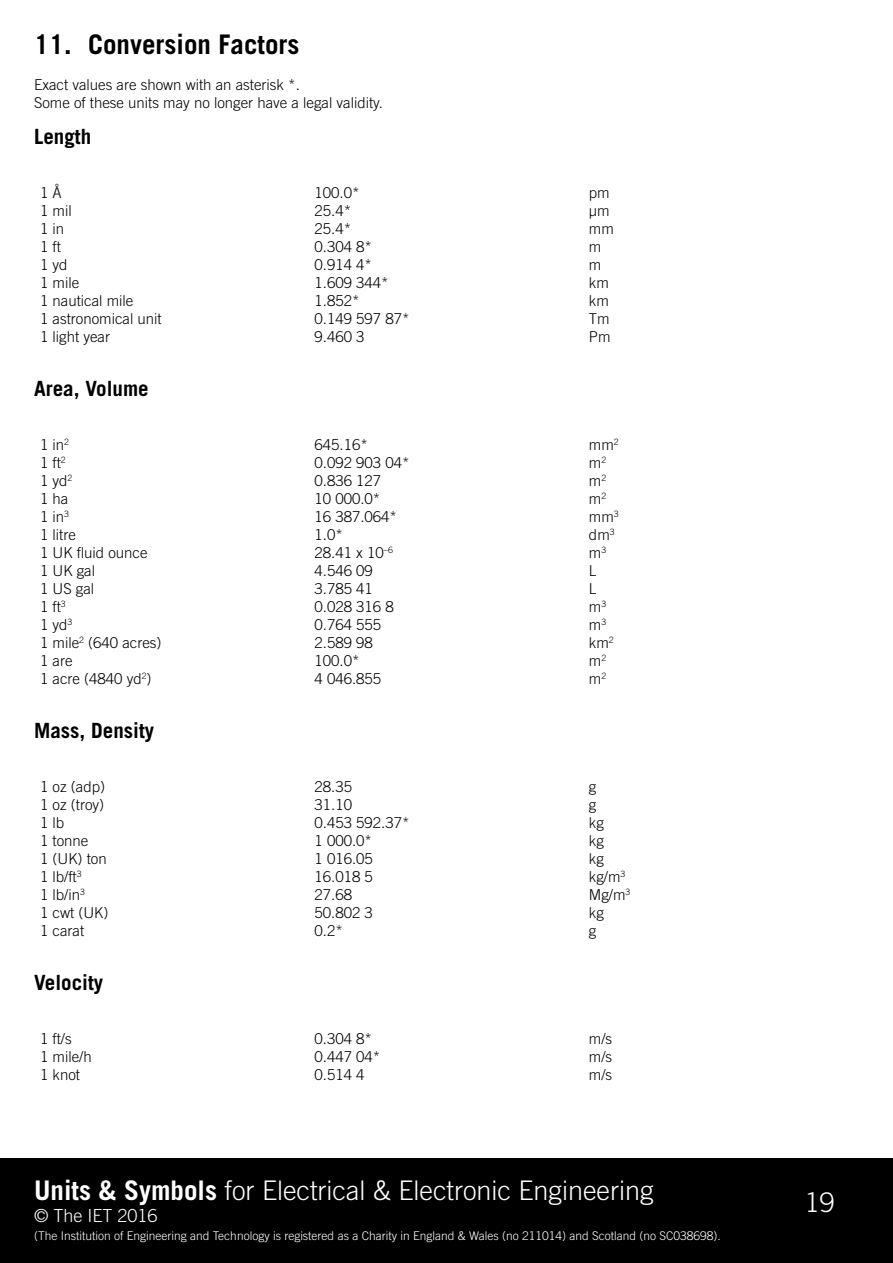
<style>
.page{position:relative;width:893px;height:1263px;background:#fff}
.page>*{position:absolute;margin:0;border:0;box-sizing:border-box;transform-origin:0 0}
.t1{font:300 27px "Trade Gothic LT Std";color:#fff}
.t2{font:700 27px "Trade Gothic LT Std";color:#000}
.t3{font:700 21px "Trade Gothic LT Std";color:#000}
.t4{font:300 18px "Trade Gothic LT Std";color:#fff}
.t5{font:300 15px/18px "Trade Gothic LT Std";color:#000}
.t6{font:300 12px "Trade Gothic LT Std";color:#fff}
.s1{font-weight:700}
</style>
<div class="page">
<div style="left:0;top:1158px;width:893px;height:105px;background:#000"></div>
<h1 class="t2" style="left:34px;top:28px;width:267px">11. Conversion Factors</h1>
<p class="t5" style="left:34px;top:75px;width:350px">Exact values are shown with an asterisk *.<br>Some of these units may no longer have a legal validity.</p>
<h2 class="t3" style="left:34px;top:124px;width:59px">Length</h2>
<p class="t5" style="left:40px;top:183px;width:123px">1 Å<br>1 mil<br>1 in<br>1 ft<br>1 yd<br>1 mile<br>1 nautical mile<br>1 astronomical unit<br>1 light year</p>
<p class="t5" style="left:314px;top:183px;width:97px">100.0*<br>25.4*<br>25.4*<br>0.304 8*<br>0.914 4*<br>1.609 344*<br>1.852*<br>0.149 597 87*<br>9.460 3</p>
<p class="t5" style="left:589px;top:183px;width:26px">pm μm mm m m km km<br>Tm<br>Pm</p>
<h2 class="t3" style="left:34px;top:376px;width:116px">Area, Volume</h2>
<p class="t5" style="left:40px;top:435px;width:123px">1 in<sup>2<br></sup>1 ft<sup>2<br></sup>1 yd<sup>2<br></sup>1 ha<br>1 in<sup>3<br></sup>1 litre<br>1 UK fluid ounce<br>1 UK gal<br>1 US gal<br>1 ft<sup>3<br></sup>1 yd<sup>3<br></sup>1 mile<sup>2</sup> (640 acres)<br>1 are<br>1 acre (4840 yd<sup>2</sup>)</p>
<p class="t5" style="left:314px;top:435px;width:97px">645.16*<br>0.092 903 04*<br>0.836 127<br>10 000.0*<br>16 387.064*<br>1.0*<br>28.41 x 10<sup>–6<br></sup>4.546 09<br>3.785 41<br>0.028 316 8<br>0.764 555<br>2.589 98<br>100.0*<br>4 046.855</p>
<p class="t5" style="left:589px;top:435px;width:31px">mm<sup>2 </sup>m<sup>2 </sup>m<sup>2 </sup>m<sup>2 </sup>mm<sup>3 </sup>dm<sup>3 </sup>m<sup>3<br></sup>L<br>L<br>m<sup>3 </sup>m<sup>3 </sup>km<sup>2 </sup>m<sup>2 </sup>m<sup>2</sup></p>
<h2 class="t3" style="left:34px;top:718px;width:122px">Mass, Density</h2>
<p class="t5" style="left:40px;top:777px;width:70px">1 oz (adp)<br>1 oz (troy)<br>1 lb<br>1 tonne<br>1 (UK) ton<br>1 lb/ft<sup>3<br></sup>1 lb/in<sup>3<br></sup>1 cwt (UK)<br>1 carat</p>
<p class="t5" style="left:314px;top:777px;width:97px">28.35<br>31.10<br>0.453 592.37*<br>1 000.0*<br>1 016.05<br>16.018 5<br>27.68<br>50.802 3<br>0.2*</p>
<p class="t5" style="left:589px;top:777px;width:43px">g<br>g<br>kg<br>kg<br>kg kg/m<sup>3<br></sup>Mg/m<sup>3 </sup>kg<br>g</p>
<h2 class="t3" style="left:34px;top:970px;width:71px">Velocity</h2>
<p class="t5" style="left:40px;top:1029px;width:53px">1 ft/s<br>1 mile/h<br>1 knot</p>
<p class="t5" style="left:314px;top:1029px;width:67px">0.304 8*<br>0.447 04*<br>0.514 4</p>
<p class="t5" style="left:589px;top:1029px;width:25px;text-align:justify">m/s m/s m/s</p>
<h1 class="t1" style="left:34px;top:1175px;width:621px"><span class="s1">Units &amp; Symbols</span> for Electrical &amp; Electronic Engineering</h1>
<p class="t4" style="left:34px;top:1205px;width:125px">© The IET 2016</p>
<p class="t6" style="left:34px;top:1228px;width:688px">(The Institution of Engineering and Technology is registered as a Charity in England &amp; Wales (no 211014) and Scotland (no SC038698).</p>
<h1 class="t1" style="left:805px;top:1187px;width:32px">19</h1>
</div>
